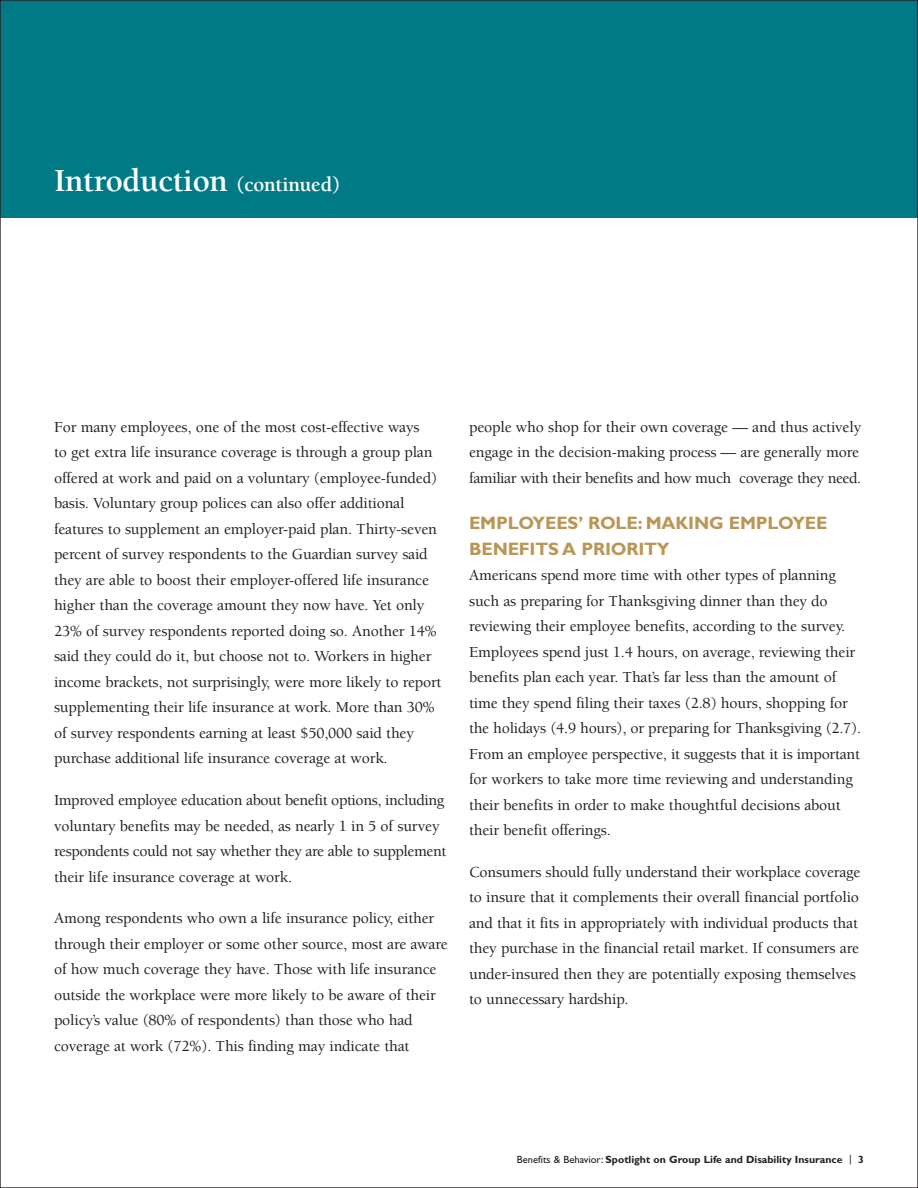
<style>
.page{position:relative;width:918px;height:1188px;background:#fff}
.page>*{position:absolute;margin:0;border:0;box-sizing:border-box;transform-origin:0 0}
.t1{font:700 33px "Berkeley";letter-spacing:-.01em;color:#fff}
.t2{font:700 18px/25.5px "Gill Sans";letter-spacing:-.01em;color:#ba9656}
.t3{font:500 15.75px/25.5px "Berkeley";letter-spacing:-.01em;color:#231f20}
.t4{font:700 10.5px "Gill Sans";color:#231f20}
.s1{font-size:21px}
.s2{font-weight:400}
</style>
<div class="page">
<div style="left:0;top:0;width:918px;height:217px;background:#007b85"></div>
<h1 class="t1" style="left:54px;top:168px;width:288px">Introduction <span class="s1">(continued)</span></h1>
<p class="t3" style="left:54px;top:415px;width:389px">For many employees, one of the most cost-effective ways<br>to get extra life insurance coverage is through a group plan offered at work and paid on a voluntary (employee-funded) basis. Voluntary group polices can also offer additional features to supplement an employer-paid plan. Thirty-seven percent of survey respondents to the Guardian survey said they are able to boost their employer-offered life insurance higher than the coverage amount they now have. Yet only 23% of survey respondents reported doing so. Another 14% said they could do it, but choose not to. Workers in higher income brackets, not surprisingly, were more likely to report supplementing their life insurance at work. More than 30% of survey respondents earning at least $50,000 said they purchase additional life insurance coverage at work.</p>
<p class="t3" style="left:54px;top:789px;width:394px">Improved employee education about benefit options, including voluntary benefits may be needed, as nearly 1 in 5 of survey respondents could not say whether they are able to supplement their life insurance coverage at work.</p>
<p class="t3" style="left:54px;top:907px;width:395px">Among respondents who own a life insurance policy, either through their employer or some other source, most are aware of how much coverage they have. Those with life insurance outside the workplace were more likely to be aware of their policy’s value (80% of respondents) than those who had coverage at work (72%). This finding may indicate that</p>
<p class="t3" style="left:469px;top:415px;width:394px">people who shop for their own coverage — and thus actively engage in the decision-making process — are generally more familiar with their benefits and how much coverage they need.</p>
<p class="t2" style="left:469px;top:512px;width:360px">EMPLOYEES’ ROLE: MAKING EMPLOYEE<br>BENEFITS A PRIORITY</p>
<p class="t3" style="left:469px;top:564px;width:394px">Americans spend more time with other types of planning such as preparing for Thanksgiving dinner than they do reviewing their employee benefits, according to the survey.<br>Employees spend just 1.4 hours, on average, reviewing their benefits plan each year. That’s far less than the amount of time they spend filing their taxes (2.8) hours, shopping for the holidays (4.9 hours), or preparing for Thanksgiving (2.7).<br>From an employee perspective, it suggests that it is important for workers to take more time reviewing and understanding their benefits in order to make thoughtful decisions about their benefit offerings.</p>
<p class="t3" style="left:469px;top:860px;width:393px">Consumers should fully understand their workplace coverage to insure that it complements their overall financial portfolio and that it fits in appropriately with individual products that they purchase in the financial retail market. If consumers are under-insured then they are potentially exposing themselves to unnecessary hardship.</p>
<p class="t4" style="left:517px;top:1156px;width:349px"><span class="s2">Benefits &amp; Behavior:</span> Spotlight on Group Life and Disability Insurance <span class="s2">|</span> 3</p>
</div>
